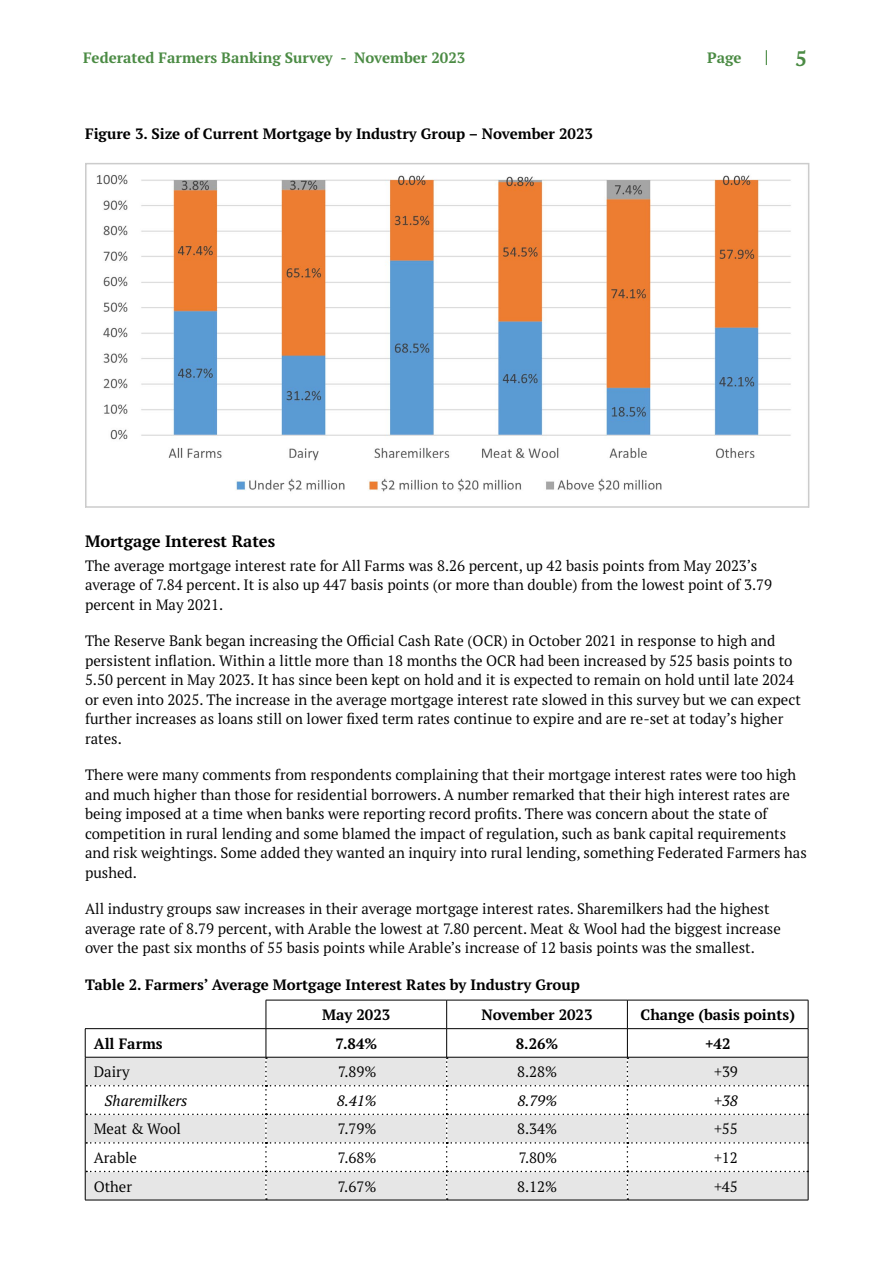
<style>
.page{position:relative;width:893px;height:1263px;background:#fff}
.page>*{position:absolute;margin:0;border:0;box-sizing:border-box;transform-origin:0 0}
.t1{font:700 21px "PT Serif Pro";color:#4b8b44}
.t2{font:700 16.5px "PT Serif Pro";color:#000}
.t3{font:15px/19.5px "PT Serif Pro";color:#000}
.t4{font:700 15px/30.5px "PT Serif Pro";color:#000}
.t5{font:700 15px "PT Serif Pro";color:#4b8b44}
.t6{font:italic 15px "PT Serif Pro";color:#000}
</style>
<div class="page">
<svg style="left:766px;top:50px;width:1px;height:15px"></svg>
<img style="left:96px;top:174px;width:695px;height:318px">
<div style="left:85px;top:163px;width:724px;height:345px;border:2px solid #ccc"></div>
<hr style="left:85px;top:1200px;width:181px;height:1px;background:#000">
<hr style="left:266px;top:1200px;width:181px;height:1px;background:#000">
<hr style="left:447px;top:1200px;width:180px;height:1px;background:#000">
<hr style="left:627px;top:1200px;width:181px;height:1px;background:#000">
<svg style="left:85px;top:1000px;width:724px;height:200px"></svg>
<p class="t5" style="left:83px;top:48px;width:384px">Federated Farmers Banking Survey - November 2023</p>
<p class="t5" style="left:707px;top:48px;width:36px">Page</p>
<h1 class="t1" style="left:795px;top:44px;width:13px">5</h1>
<p class="t4" style="left:85px;top:118px;width:509px">Figure 3. Size of Current Mortgage by Industry Group – November 2023</p>
<p class="t2" style="left:85px;top:530px;width:192px">Mortgage Interest Rates</p>
<p class="t3" style="left:85px;top:555px;width:689px">The average mortgage interest rate for All Farms was 8.26 percent, up 42 basis points from May 2023’s average of 7.84 percent. It is also up 447 basis points (or more than double) from the lowest point of 3.79 percent in May 2021.</p>
<p class="t3" style="left:85px;top:631px;width:717px">The Reserve Bank began increasing the Official Cash Rate (OCR) in October 2021 in response to high and persistent inflation. Within a little more than 18 months the OCR had been increased by 525 basis points to 5.50 percent in May 2023. It has since been kept on hold and it is expected to remain on hold until late 2024 or even into 2025. The increase in the average mortgage interest rate slowed in this survey but we can expect further increases as loans still on lower fixed term rates continue to expire and are re-set at today’s higher rates.</p>
<p class="t3" style="left:85px;top:765px;width:723px">There were many comments from respondents complaining that their mortgage interest rates were too high and much higher than those for residential borrowers. A number remarked that their high interest rates are being imposed at a time when banks were reporting record profits. There was concern about the state of competition in rural lending and some blamed the impact of regulation, such as bank capital requirements and risk weightings. Some added they wanted an inquiry into rural lending, something Federated Farmers has pushed.</p>
<p class="t3" style="left:85px;top:899px;width:697px">All industry groups saw increases in their average mortgage interest rates. Sharemilkers had the highest average rate of 8.79 percent, with Arable the lowest at 7.80 percent. Meat &amp; Wool had the biggest increase over the past six months of 55 basis points while Arable’s increase of 12 basis points was the smallest.</p>
<p class="t4" style="left:322px;top:969px;width:259px;text-indent:-237px">Table 2. Farmers’ Average Mortgage Interest Rates by Industry Group<br>May 2023</p>
<p class="t4" style="left:481px;top:999px;width:113px">November 2023</p>
<p class="t4" style="left:640px;top:999px;width:156px">Change (basis points)</p>
<p class="t4" style="left:94px;top:1028px;width:71px">All Farms</p>
<p class="t4" style="left:335px;top:1028px;width:43px">7.84%</p>
<p class="t4" style="left:516px;top:1028px;width:44px">8.26%</p>
<p class="t4" style="left:705px;top:1028px;width:27px">+42</p>
<p class="t3" style="left:94px;top:1062px;width:38px">Dairy</p>
<p class="t3" style="left:338px;top:1062px;width:40px">7.89%</p>
<p class="t3" style="left:517px;top:1062px;width:42px">8.28%</p>
<p class="t3" style="left:714px;top:1062px;width:25px">+39</p>
<p class="t6" style="left:105px;top:1090px;width:84px">Sharemilkers</p>
<p class="t6" style="left:337px;top:1090px;width:41px">8.41%</p>
<p class="t6" style="left:518px;top:1090px;width:41px">8.79%</p>
<p class="t6" style="left:714px;top:1090px;width:25px">+38</p>
<p class="t3" style="left:94px;top:1119px;width:89px">Meat &amp; Wool</p>
<p class="t3" style="left:338px;top:1119px;width:40px">7.79%</p>
<p class="t3" style="left:517px;top:1119px;width:42px">8.34%</p>
<p class="t3" style="left:714px;top:1119px;width:25px">+55</p>
<p class="t3" style="left:94px;top:1147px;width:45px">Arable</p>
<p class="t3" style="left:338px;top:1147px;width:40px">7.68%</p>
<p class="t3" style="left:519px;top:1147px;width:40px">7.80%</p>
<p class="t3" style="left:714px;top:1147px;width:25px">+12</p>
<p class="t3" style="left:94px;top:1176px;width:40px">Other</p>
<p class="t3" style="left:338px;top:1176px;width:40px">7.67%</p>
<p class="t3" style="left:517px;top:1176px;width:42px">8.12%</p>
<p class="t3" style="left:714px;top:1176px;width:25px">+45</p>
</div>
